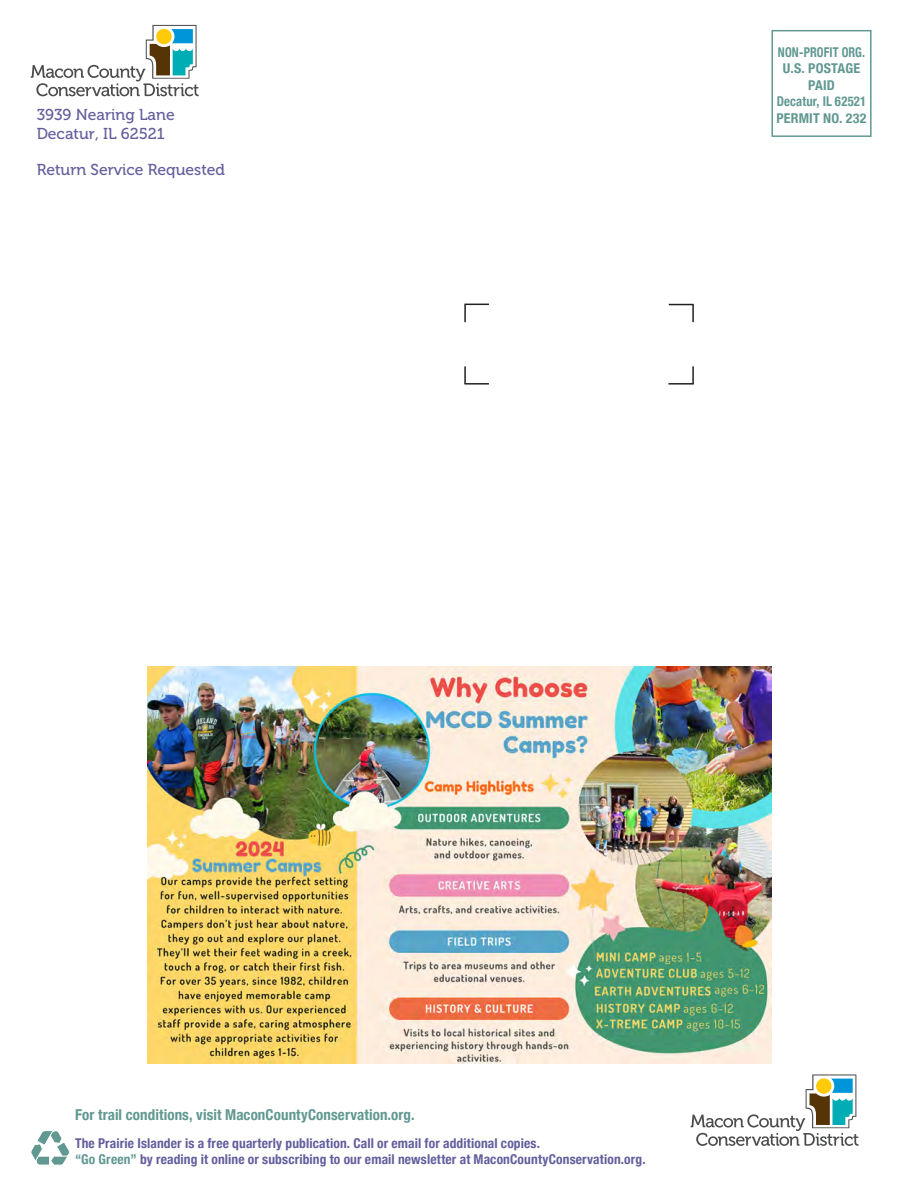
<style>
.page{position:relative;width:918px;height:1188px;background:#fff}
.page>*{position:absolute;margin:0;border:0;box-sizing:border-box;transform-origin:0 0}
.Happenings_Date{font:15.75px "Museo 500";color:#645e9d}
.Happening_Subs{font:700 condensed 15px "Helvetica Neue";letter-spacing:.005em;color:#619891}
.Happening_Subs-2{font:700 condensed 13.5px/16.5px "Helvetica Neue";letter-spacing:.01em;color:#645e9d}
.Happening_Subs-3{font:700 condensed 13.5px "Helvetica Neue";letter-spacing:.01em;color:#619891;scale:1.04 1}
.Happening_Subs-4{font:700 condensed 13.5px "Helvetica Neue";letter-spacing:.01em;color:#619891;scale:.94 1}
.Happening_Subs-5{font:700 condensed 13.5px "Helvetica Neue";letter-spacing:.01em;color:#619891;scale:.9 1}
.s1{color:#619891}
</style>
<div class="page">
<svg style="left:691px;top:1074px;width:168px;height:72px"></svg>
<div style="left:772px;top:30px;width:100px;height:107px;border:2px solid #619891"></div>
<svg style="left:31px;top:1131px;width:38px;height:34px"></svg>
<svg style="left:464px;top:366px;width:2px;height:17px"></svg>
<svg style="left:692px;top:366px;width:2px;height:17px"></svg>
<svg style="left:464px;top:304px;width:25px;height:18px"></svg>
<svg style="left:669px;top:304px;width:25px;height:18px"></svg>
<hr style="left:464px;top:383px;width:25px;height:2px;background:#231f20">
<hr style="left:668px;top:383px;width:26px;height:2px;background:#231f20">
<svg style="left:31px;top:25px;width:168px;height:71px"></svg>
<img style="left:148px;top:666px;width:624px;height:397px">
<p class="Happening_Subs-5" style="left:778px;top:41px;width:98px">NON-PROFIT ORG.</p>
<p class="Happening_Subs-3" style="left:783px;top:57px;width:76px">U.S. POSTAGE</p>
<p class="Happening_Subs-3" style="left:808px;top:74px;width:27px">PAID</p>
<p class="Happening_Subs-4" style="left:777px;top:90px;width:97px">Decatur, IL 62521</p>
<p class="Happenings_Date" style="left:37px;top:106px;width:140px">3939 Nearing Lane</p>
<p class="Happening_Subs-3" style="left:776px;top:107px;width:88px">PERMIT NO. 232</p>
<p class="Happenings_Date" style="left:37px;top:125px;width:130px">Decatur, IL 62521</p>
<p class="Happenings_Date" style="left:37px;top:161px;width:190px">Return Service Requested</p>
<p class="Happening_Subs" style="left:75px;top:1103px;width:341px">For trail conditions, visit MaconCountyConservation.org.</p>
<p class="Happening_Subs-2" style="left:75px;top:1134px;width:572px">The Prairie Islander is a free quarterly publication. Call or email for additional copies.<br><span class="s1">“Go Green”</span> by reading it online or subscribing to our email newsletter at MaconCountyConservation.org.</p>
</div>
